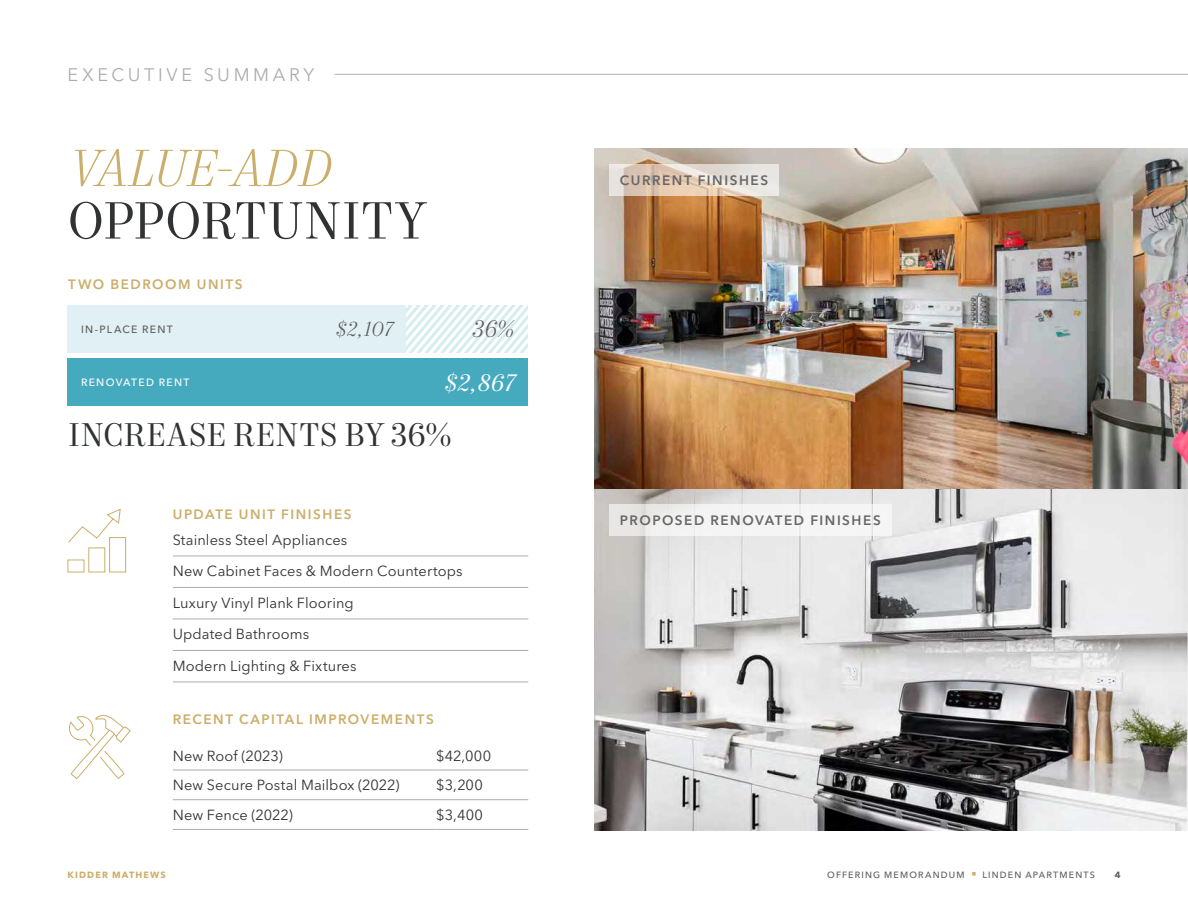
<style>
.page{position:relative;width:1188px;height:918px;background:#fff}
.page>*{position:absolute;margin:0;border:0;box-sizing:border-box;transform-origin:0 0}
.Headline_-_Level_1_-_Charcoal_2023{font:52.5px/52.5px "Mort Modern 08";letter-spacing:-.005em;color:#313234}
.Headline_-_Level_2_-_Charcoal_2023{font:33px "Mort Modern 08";letter-spacing:.005em;color:#313234}
.Callout_Text_-_Italics_-_Ash_2023{font:italic 24px "Mort Modern 08";color:#fff}
.Subhead_-_Level_2_-_White_2023{font:italic 300 24px "Mort Modern 07";color:#5e5d5d}
.Subhead_-_Level_2_-_White_2023-2{font:italic 300 20.55px "Mort Modern 07";color:#5e5d5d}
.Section_Identifier_-_Sterling_2023{font:18px "Avenir Next LT Pro";letter-spacing:.2em;color:#afabac}
.Factoids_-_Sterling_Line_2023{font:14.55px "Avenir Next LT Pro";letter-spacing:.005em;color:#313234}
.Table_Input_-_Charcoal_2023{font:14.55px "Avenir Next LT Pro";letter-spacing:.005em;color:#313234}
.Subhead_-_Level_1_-_Gold_2023{font:600 13.5px "Avenir Next LT Pro";letter-spacing:.115em;color:#cbae6b}
.Subhead_-_Level_1_-_Gold_2023-2{font:600 13.5px "Avenir Next LT Pro";letter-spacing:.115em;color:#696667}
.Stat_Label_-_Ash_2023{font:500 10.5px "Avenir Next LT Pro";letter-spacing:.115em;color:#fff}
.Stat_Label_-_Ash_2023-2{font:500 10.5px "Avenir Next LT Pro";letter-spacing:.125em;color:#5e5d5d}
.t1{font:500 9px "Avenir Next LT Pro";letter-spacing:.13em;color:#5e5d5d}
.t2{font:700 9px "Avenir Next LT Pro";letter-spacing:.13em;color:#cbae6b}
.t3{font:700 9px "Avenir Next LT Pro";color:#5e5d5d}
.s1{font-family:"Mort Modern 07";font-weight:300;font-style:italic;color:#cbae6b}
.s2{color:#cbae6b}
</style>
<div class="page">
<svg style="left:406px;top:305px;width:122px;height:47px"></svg>
<div style="left:68px;top:358px;width:460px;height:48px;background:#46aabf"></div>
<div style="left:68px;top:305px;width:338px;height:47px;background:#e0f0f4"></div>
<svg style="left:67px;top:508px;width:59px;height:65px"></svg>
<svg style="left:68px;top:715px;width:63px;height:64px"></svg>
<hr style="left:173px;top:556px;width:355px;height:1px;background:#afabac">
<hr style="left:173px;top:587px;width:355px;height:1px;background:#afabac">
<hr style="left:173px;top:619px;width:355px;height:1px;background:#afabac">
<hr style="left:173px;top:650px;width:355px;height:1px;background:#afabac">
<hr style="left:173px;top:682px;width:355px;height:1px;background:#afabac">
<hr style="left:173px;top:770px;width:263px;height:1px;background:#afabac">
<hr style="left:436px;top:770px;width:92px;height:1px;background:#afabac">
<hr style="left:173px;top:799px;width:263px;height:1px;background:#afabac">
<hr style="left:436px;top:799px;width:92px;height:1px;background:#afabac">
<hr style="left:173px;top:829px;width:263px;height:1px;background:#afabac">
<hr style="left:436px;top:829px;width:92px;height:1px;background:#afabac">
<img style="left:594px;top:149px;width:594px;height:340px">
<svg style="left:594px;top:489px;width:594px;height:341px;background:#b9b9b8"></svg>
<svg style="left:609px;top:164px;width:170px;height:31px;background:#e4d6ca"></svg>
<div style="left:609px;top:504px;width:283px;height:32px;background:linear-gradient(to right,#ebeae9,#f9f9f9)"></div>
<hr style="left:334px;top:74px;width:854px;height:1px;background:#b5b1b0">
<p class="Section_Identifier_-_Sterling_2023" style="left:68px;top:64px;width:248px">EXECUTIVE SUMMARY</p>
<p class="Headline_-_Level_1_-_Charcoal_2023" style="left:67px;top:145px;width:360px"><span class="s1">VALUE-ADD<br></span>OPPORTUNITY</p>
<p class="Subhead_-_Level_1_-_Gold_2023" style="left:68px;top:276px;width:176px">TWO BEDROOM UNITS</p>
<p class="Stat_Label_-_Ash_2023-2" style="left:81px;top:323px;width:93px">IN-PLACE RENT</p>
<p class="Subhead_-_Level_2_-_White_2023-2" style="left:335px;top:317px;width:59px">$2,107</p>
<p class="Subhead_-_Level_2_-_White_2023" style="left:471px;top:314px;width:45px">36%</p>
<p class="Stat_Label_-_Ash_2023" style="left:81px;top:376px;width:110px">RENOVATED RENT</p>
<p class="Callout_Text_-_Italics_-_Ash_2023" style="left:444px;top:368px;width:72px">$2,867</p>
<p class="Headline_-_Level_2_-_Charcoal_2023" style="left:68px;top:415px;width:385px">INCREASE RENTS BY 36%</p>
<p class="Subhead_-_Level_1_-_Gold_2023" style="left:173px;top:506px;width:180px">UPDATE UNIT FINISHES</p>
<p class="Factoids_-_Sterling_Line_2023" style="left:173px;top:531px;width:176px">Stainless Steel Appliances</p>
<p class="Factoids_-_Sterling_Line_2023" style="left:173px;top:563px;width:291px">New Cabinet Faces &amp; Modern Countertops</p>
<p class="Factoids_-_Sterling_Line_2023" style="left:173px;top:594px;width:182px">Luxury Vinyl Plank Flooring</p>
<p class="Factoids_-_Sterling_Line_2023" style="left:173px;top:626px;width:138px">Updated Bathrooms</p>
<p class="Factoids_-_Sterling_Line_2023" style="left:173px;top:657px;width:185px">Modern Lighting &amp; Fixtures</p>
<p class="Subhead_-_Level_1_-_Gold_2023" style="left:173px;top:711px;width:263px">RECENT CAPITAL IMPROVEMENTS</p>
<p class="Table_Input_-_Charcoal_2023" style="left:173px;top:747px;width:111px">New Roof (2023)</p>
<p class="Table_Input_-_Charcoal_2023" style="left:436px;top:747px;width:56px">$42,000</p>
<p class="Table_Input_-_Charcoal_2023" style="left:173px;top:777px;width:228px">New Secure Postal Mailbox (2022)</p>
<p class="Table_Input_-_Charcoal_2023" style="left:436px;top:777px;width:48px">$3,200</p>
<p class="Table_Input_-_Charcoal_2023" style="left:173px;top:806px;width:121px">New Fence (2022)</p>
<p class="Table_Input_-_Charcoal_2023" style="left:436px;top:806px;width:48px">$3,400</p>
<p class="Subhead_-_Level_1_-_Gold_2023-2" style="left:620px;top:172px;width:150px">CURRENT FINISHES</p>
<p class="Subhead_-_Level_1_-_Gold_2023-2" style="left:620px;top:513px;width:262px">PROPOSED RENOVATED FINISHES</p>
<p class="t2" style="left:68px;top:869px;width:100px">KIDDER MATHEWS</p>
<p class="t1" style="left:827px;top:869px;width:269px">OFFERING MEMORANDUM <span class="s2">■</span> LINDEN APARTMENTS</p>
<p class="t3" style="left:1115px;top:869px;width:7px">4</p>
</div>
